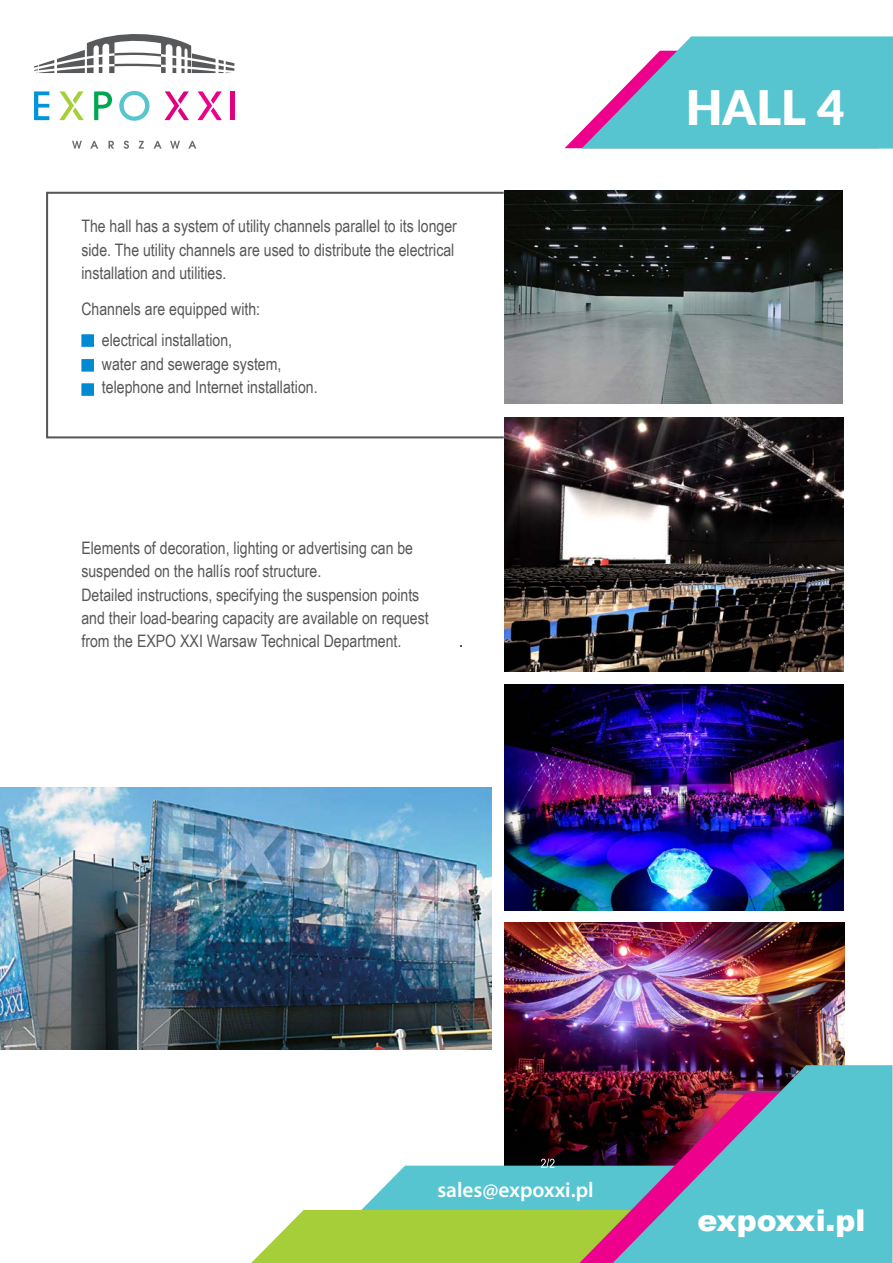
<style>
.page{position:relative;width:893px;height:1263px;background:#fff}
.page>*{position:absolute;margin:0;border:0;box-sizing:border-box;transform-origin:0 0}
.t1{font:900 47.4px "Lato";color:#fff}
.t2{font:900 30px "Arial";color:#fff}
.t3{font:600 21.3px "Myriad Pro";color:#fff}
.t4{font:17.25px/23.4px "Arial Narrow";color:#575756}
</style>
<div class="page">
<img style="left:505px;top:923px;width:339px;height:243px">
<img style="left:0;top:788px;width:491px;height:261px">
<img style="left:504px;top:191px;width:339px;height:213px">
<img style="left:505px;top:417px;width:339px;height:254px">
<img style="left:505px;top:684px;width:339px;height:227px">
<svg style="left:34px;top:34px;width:200px;height:39px"></svg>
<svg style="left:72px;top:141px;width:10px;height:8px"></svg>
<svg style="left:90px;top:141px;width:8px;height:8px"></svg>
<svg style="left:108px;top:141px;width:6px;height:8px"></svg>
<svg style="left:124px;top:141px;width:5px;height:8px"></svg>
<svg style="left:139px;top:141px;width:5px;height:8px"></svg>
<svg style="left:154px;top:141px;width:8px;height:8px"></svg>
<svg style="left:170px;top:141px;width:10px;height:8px"></svg>
<svg style="left:188px;top:141px;width:8px;height:8px"></svg>
<div style="left:230px;top:91px;width:5px;height:29px;background:#e00080"></div>
<svg style="left:119px;top:91px;width:30px;height:30px"></svg>
<svg style="left:94px;top:91px;width:18px;height:29px"></svg>
<svg style="left:59px;top:91px;width:25px;height:29px"></svg>
<svg style="left:34px;top:91px;width:15px;height:29px"></svg>
<svg style="left:164px;top:91px;width:25px;height:29px"></svg>
<svg style="left:197px;top:91px;width:25px;height:29px"></svg>
<svg style="left:304px;top:1166px;width:260px;height:44px;fill:#56c5d0"></svg>
<svg style="left:251px;top:1210px;width:313px;height:53px;background:#add249"></svg>
<svg style="left:564px;top:1092px;width:32px;height:171px;background:#556e4c"></svg>
<svg style="left:596px;top:1065px;width:296px;height:198px;background:#60889e"></svg>
<svg style="left:565px;top:36px;width:328px;height:113px"></svg>
<svg style="left:541px;top:1158px;width:13px;height:10px"></svg>
<div style="left:46px;top:192px;width:459px;height:246px;border:2px solid #575756"></div>
<svg style="left:81px;top:334px;width:13px;height:62px"></svg>
<p class="t4" style="left:81px;top:214px;width:377px">The hall has a system of utility channels parallel to its longer side. The utility channels are used to distribute the electrical installation and utilities.</p>
<p class="t4" style="left:81px;top:293px;width:180px;line-height:31.2px;text-align:center">Channels are equipped with: electrical installation,</p>
<p class="t4" style="left:102px;top:351px;width:217px">water and sewerage system, telephone and Internet installation.</p>
<p class="t4" style="left:81px;top:535px;width:349px">Elements of decoration, lighting or advertising can be suspended on the hallís roof structure.<br>Detailed instructions, specifying the suspension points and their load-bearing capacity are available on request from the EXPO XXI Warsaw Technical Department.</p>
<h1 class="t1" style="left:686px;top:72px;width:160px">HALL 4</h1>
<p class="t3" style="left:437px;top:1176px;width:158px">sales@expoxxi.pl</p>
<h2 class="t2" style="left:697px;top:1198px;width:170px">expoxxi.pl</h2>
</div>
